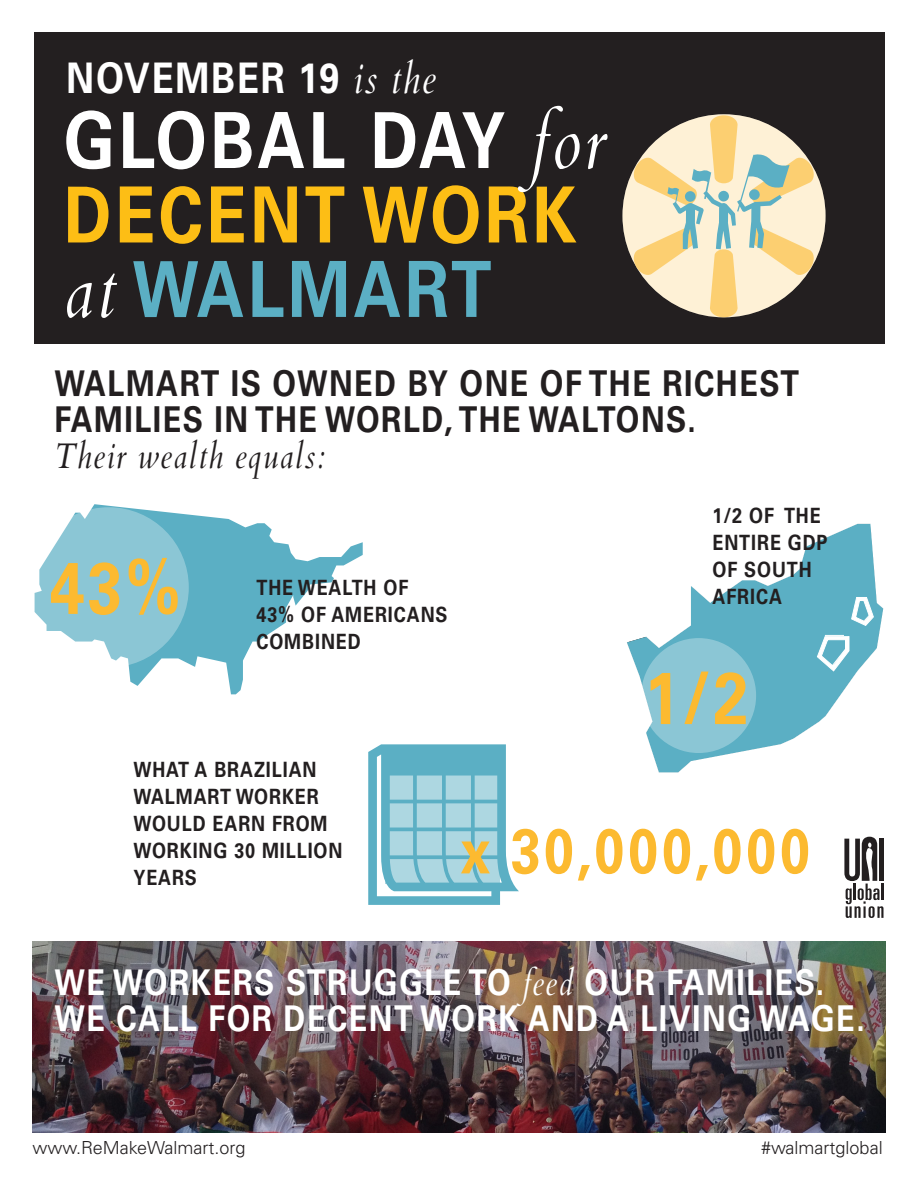
<style>
.page{position:relative;width:918px;height:1188px;background:#fff}
.page>*{position:absolute;margin:0;border:0;box-sizing:border-box;transform-origin:0 0}
.t1{font:700 63.15px "Univers LT Std";letter-spacing:.07em;color:#fcba30;scale:.85 1}
.t2{font:700 42.15px "Univers LT Std";letter-spacing:.05em;color:#fff;scale:.85 1}
.t3{font:700 35.55px/36px "Univers LT Std";letter-spacing:.05em;color:#fff;scale:.85 1}
.t4{font:700 35.55px/36px "Univers LT Std";letter-spacing:.05em;color:#231f20;scale:.85 1}
.t5{font:italic 35.55px "Cardo";letter-spacing:.05em;color:#231f20;scale:.85 1}
.t6{font:700 21px/27px "Univers LT Std";letter-spacing:.05em;color:#231f20;scale:.85 1}
.t7{font:300 18px "Univers LT Std";color:#231f20}
.s1{font-family:"Cardo";font-weight:400;font-style:italic}
</style>
<div class="page">
<div style="left:34px;top:32px;width:850px;height:312px;background:#231f20"></div>
<svg style="left:133px;top:261px;width:358px;height:56px"></svg>
<svg style="left:67px;top:273px;width:50px;height:45px"></svg>
<svg style="left:68px;top:192px;width:508px;height:52px"></svg>
<svg style="left:66px;top:106px;width:542px;height:86px"></svg>
<svg style="left:622px;top:114px;width:204px;height:203px"></svg>
<svg style="left:632px;top:115px;width:183px;height:202px"></svg>
<div style="left:749px;top:189px;width:11px;height:11px;background:#5bafc4;border-radius:5px"></div>
<svg style="left:844px;top:837px;width:40px;height:81px"></svg>
<img style="left:32px;top:942px;width:854px;height:190px">
<svg style="left:627px;top:524px;width:256px;height:248px"></svg>
<svg style="left:851px;top:597px;width:23px;height:29px"></svg>
<svg style="left:817px;top:635px;width:33px;height:37px"></svg>
<div style="left:641px;top:638px;width:115px;height:115px;background:#8bc6d5;border-radius:50%"></div>
<svg style="left:74px;top:504px;width:289px;height:190px"></svg>
<svg style="left:29px;top:507px;width:160px;height:161px;fill:#8bc6d5"></svg>
<svg style="left:51px;top:558px;width:127px;height:57px;background:#b5c196"></svg>
<svg style="left:368px;top:744px;width:151px;height:161px"></svg>
<svg style="left:386px;top:769px;width:114px;height:115px;background:#93cad8"></svg>
<svg style="left:651px;top:672px;width:95px;height:52px"></svg>
<p class="t2" style="left:66px;top:54px;width:436px">NOVEMBER 19 <span class="s1">is the</span></p>
<p class="t4" style="left:55px;top:366px;width:878px">WALMART IS OWNED BY ONE OF THE RICHEST<br>FAMILIES IN THE WORLD, THE WALTONS.</p>
<p class="t5" style="left:55px;top:435px;width:320px">Their wealth equals:</p>
<p class="t6" style="left:256px;top:575px;width:226px">THE WEALTH OF<br>43% OF AMERICANS<br>COMBINED</p>
<p class="t6" style="left:712px;top:502px;width:137px">1/2 OF THE<br>ENTIRE GDP<br>OF SOUTH<br>AFRICA</p>
<p class="t6" style="left:134px;top:756px;width:247px">WHAT A BRAZILIAN<br>WALMART WORKER<br>WOULD EARN FROM<br>WORKING 30 MILLION<br>YEARS</p>
<p class="t1" style="left:460px;top:814px;width:412px">x 30,000,000</p>
<p class="t3" style="left:55px;top:965px;width:955px">WE WORKERS STRUGGLE TO <span class="s1">feed</span> OUR FAMILIES.<br>WE CALL FOR DECENT WORK AND A LIVING WAGE.</p>
<p class="t7" style="left:32px;top:1137px;width:215px">www.ReMakeWalmart.org</p>
<p class="t7" style="left:761px;top:1137px;width:123px">#walmartglobal</p>
</div>
